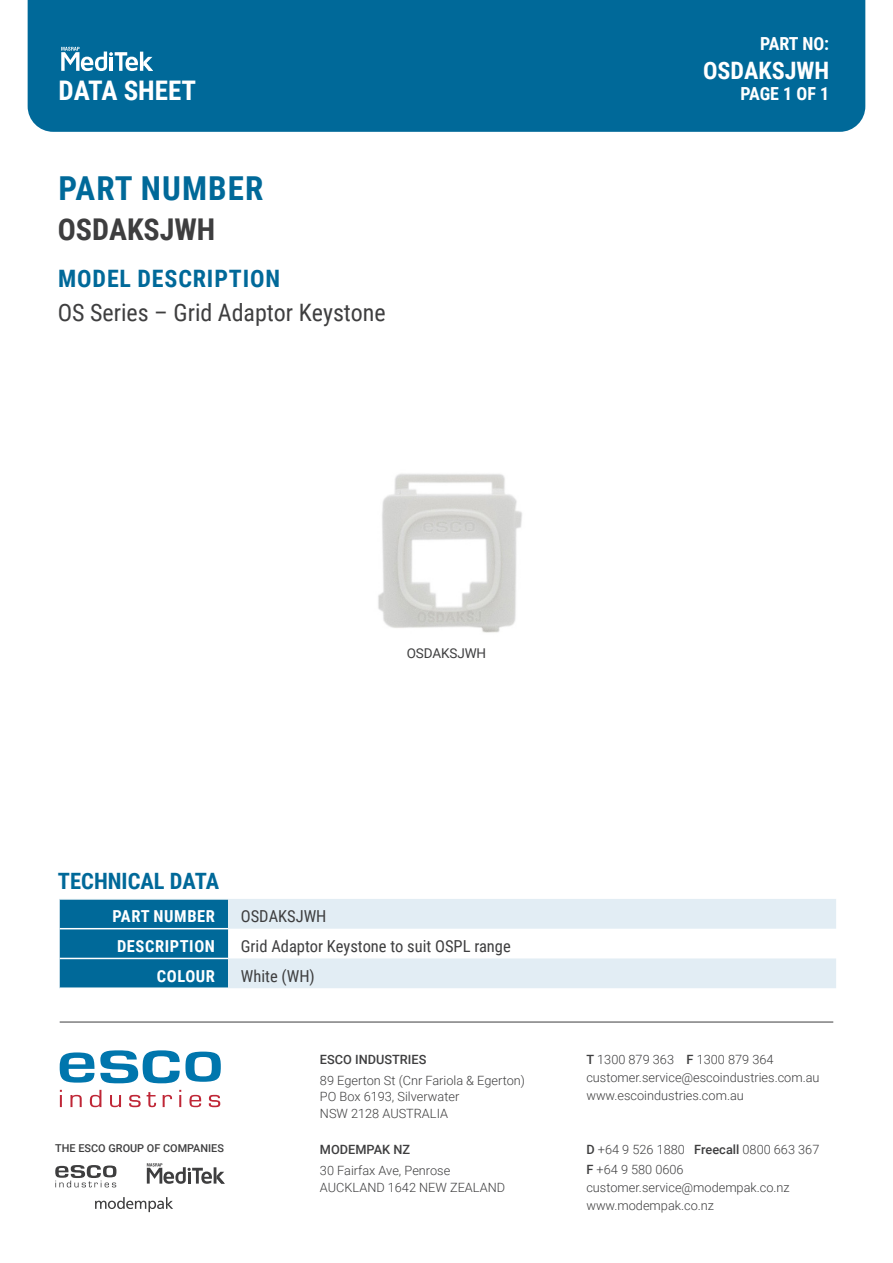
<style>
.page{position:relative;width:893px;height:1263px;background:#fff}
.page>*{position:absolute;margin:0;border:0;box-sizing:border-box;transform-origin:0 0}
.Header__Part_No{font:700 33px "Roboto Condensed";letter-spacing:.035em;color:#006999}
.Part_Number{font:700 30px "Roboto Condensed";color:#3e3e3f}
.t1{font:700 27px "Roboto Condensed";color:#fff}
.Model_Description{font:24px "Roboto Condensed";color:#3e3e3f}
.Header__Model_Des{font:700 24px "Roboto Condensed";letter-spacing:.035em;color:#006999}
.Masthead_Codes{font:700 24px "Roboto Condensed";color:#fff}
.ESCO_Paragraph{font:700 22.5px "Roboto Condensed";color:#006999}
.Masthead_Codes-2{font:700 18px "Roboto Condensed";color:#fff}
.Masthead_Codes_SML{font:700 18px "Roboto Condensed";letter-spacing:-.01em;color:#fff}
.t2{font:16.5px "Roboto Condensed";color:#3e3e3f}
.t3{font:700 16.5px "Roboto Condensed";letter-spacing:.035em;color:#fff}
.Bulleted_List{font:13.5px "Roboto";letter-spacing:-.01em;color:#3e3e3f}
.t4{font:300 12.75px/16.5px "Roboto";color:#3e3e3f}
.t5{font:500 12.75px "Roboto";color:#3e3e3f}
.t6{font:500 10.95px "Roboto";color:#3e3e3f}
.s1{font-weight:500}
</style>
<div class="page">
<div style="left:28px;top:0;width:837px;height:132px;background:#006999"></div>
<svg style="left:61px;top:47px;width:92px;height:24px"></svg>
<svg style="left:60px;top:1052px;width:34px;height:30px"></svg>
<svg style="left:100px;top:1050px;width:121px;height:33px"></svg>
<svg style="left:60px;top:1090px;width:2px;height:17px"></svg>
<svg style="left:70px;top:1095px;width:12px;height:12px"></svg>
<svg style="left:90px;top:1090px;width:11px;height:17px"></svg>
<svg style="left:110px;top:1095px;width:11px;height:12px"></svg>
<svg style="left:129px;top:1095px;width:12px;height:12px"></svg>
<svg style="left:147px;top:1092px;width:9px;height:15px"></svg>
<svg style="left:163px;top:1095px;width:9px;height:12px"></svg>
<svg style="left:179px;top:1090px;width:2px;height:17px"></svg>
<svg style="left:189px;top:1095px;width:12px;height:12px"></svg>
<svg style="left:209px;top:1095px;width:11px;height:12px"></svg>
<svg style="left:55px;top:1165px;width:61px;height:22px"></svg>
<svg style="left:147px;top:1163px;width:78px;height:21px"></svg>
<svg style="left:95px;top:1197px;width:78px;height:15px"></svg>
<hr style="left:60px;top:1022px;width:773px;height:1px;background:#3e3e3f">
<img style="left:378px;top:473px;width:144px;height:160px">
<div style="left:60px;top:900px;width:168px;height:87px;background:#006999"></div>
<svg style="left:228px;top:899px;width:608px;height:89px;fill:#e2edf4"></svg>
<hr style="left:60px;top:928px;width:168px;height:1px;background:#fff">
<hr style="left:60px;top:958px;width:168px;height:1px;background:#fff">
<h3 class="t1" style="left:58px;top:72px;width:139px">DATA SHEET</h3>
<p class="Header__Part_No" style="left:58px;top:166px;width:207px">PART NUMBER</p>
<p class="Part_Number" style="left:58px;top:208px;width:159px">OSDAKSJWH</p>
<p class="Header__Model_Des" style="left:58px;top:262px;width:223px">MODEL DESCRIPTION</p>
<p class="Model_Description" style="left:58px;top:296px;width:329px">OS Series – Grid Adaptor Keystone</p>
<p class="Masthead_Codes_SML" style="left:760px;top:31px;width:71px">PART NO:</p>
<p class="Masthead_Codes" style="left:703px;top:53px;width:128px">OSDAKSJWH</p>
<p class="Masthead_Codes-2" style="left:740px;top:81px;width:90px">PAGE 1 OF 1</p>
<p class="Bulleted_List" style="left:407px;top:644px;width:81px">OSDAKSJWH</p>
<p class="ESCO_Paragraph" style="left:58px;top:865px;width:163px">TECHNICAL DATA</p>
<p class="t3" style="left:112px;top:905px;width:104px">PART NUMBER</p>
<p class="t2" style="left:241px;top:905px;width:87px">OSDAKSJWH</p>
<p class="t3" style="left:117px;top:935px;width:100px">DESCRIPTION</p>
<p class="t2" style="left:241px;top:935px;width:271px">Grid Adaptor Keystone to suit OSPL range</p>
<p class="t3" style="left:157px;top:964px;width:60px">COLOUR</p>
<p class="t2" style="left:241px;top:964px;width:76px">White (WH)</p>
<p class="t6" style="left:55px;top:1140px;width:170px">THE ESCO GROUP OF COMPANIES</p>
<p class="t5" style="left:320px;top:1050px;width:108px">ESCO INDUSTRIES</p>
<p class="t4" style="left:320px;top:1071px;width:207px">89 Egerton St (Cnr Fariola &amp; Egerton)<br>PO Box 6193, Silverwater<br>NSW 2128 AUSTRALIA</p>
<p class="t5" style="left:320px;top:1140px;width:92px">MODEMPAK NZ</p>
<p class="t4" style="left:320px;top:1162px;width:187px">30 Fairfax Ave, Penrose<br>AUCKLAND 1642 NEW ZEALAND</p>
<p class="t4" style="left:586px;top:1050px;width:235px;line-height:18px"><span class="s1">T</span> 1300 879 363 <span class="s1">F</span> 1300 879 364 customer.service@escoindustries.com.au www.escoindustries.com.au</p>
<p class="t4" style="left:586px;top:1139px;width:234px;line-height:19.5px"><span class="s1">D</span> +64 9 526 1880 <span class="s1">Freecall</span> 0800 663 367<br><span class="s1">F</span> +64 9 580 0606</p>
<p class="t4" style="left:586px;top:1177px;width:205px;line-height:18px">customer.service@modempak.co.nz www.modempak.co.nz</p>
</div>
